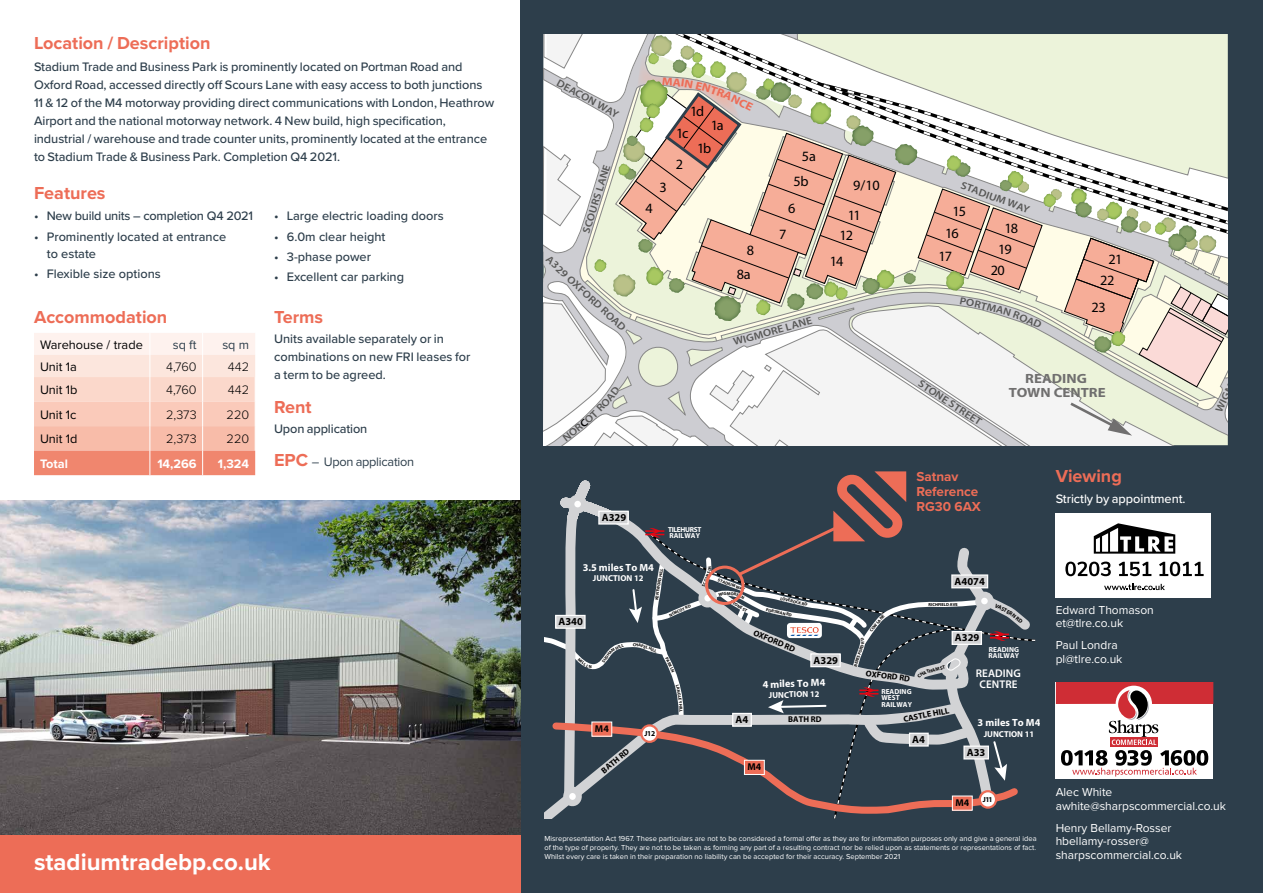
<style>
.page{position:relative;width:1263px;height:893px;background:#fff}
.page>*{position:absolute;margin:0;border:0;box-sizing:border-box;transform-origin:0 0}
.t1{font:700 24px "Proxima Nova";color:#fff}
.t2{font:700 18px "Proxima Nova";color:#ed6d57}
.t3{font:14.25px/22.5px "Myriad Pro";letter-spacing:-.065em;color:#000}
.t4{font:700 13.5px/15px "Proxima Nova";color:#ed6d57}
.t5{font:700 13.35px/14.4px "Myriad Pro";color:#706f6f;text-align:center;scale:1.11 1}
.t6{font:500 12.75px/18px "Proxima Nova";letter-spacing:-.005em;color:#2d3e4b}
.t7{font:12.75px "Proxima Nova";color:#000}
.t8{font:300 12.75px "Proxima Nova";color:#000}
.t9{font:12.75px "Proxima Nova";letter-spacing:-.02em;color:#2d3e4b}
.t10{font:500 12.75px "Proxima Nova";letter-spacing:-.005em;color:#fff}
.t11{font:700 12.75px "Proxima Nova";color:#fff}
.t12{font:12px/13.5px "Proxima Nova";color:#fff}
.t13{font:600 11.1px/11.1px "Myriad Pro";letter-spacing:.01em;color:#fff;text-align:center}
.t14{font:700 10.65px "Myriad Pro";color:#000}
.t15{font:600 10.5px "Myriad Pro";color:#575756;scale:1.11 1}
.t16{font:700 10.5px "Myriad Pro";color:#fff}
.t17{font:700 9.9px "Myriad Pro";color:#000}
.t18{font:700 8.55px "Myriad Pro";color:#fff}
.t19{font:700 8.4px "Myriad Pro";color:#000}
.t20{font:7.5px/9px "Proxima Nova";color:#fff;text-align:justify}
.t21{font:700 7.5px "Myriad Pro";letter-spacing:-.05em;color:#000}
.t22{font:700 7.2px/6.4px "Myriad Pro";letter-spacing:.01em;color:#fff}
.t23{font:700 7.2px/6.4px "Myriad Pro";letter-spacing:-.04em;color:#fff}
.t24{font:700 4.95px "Myriad Pro";color:#000}
.t25{font:700 4.35px "Myriad Pro";letter-spacing:-.01em;color:#000}
.s1{font-weight:700;font-size:18px;color:#ed6d57}
</style>
<div class="page">
<div style="left:520px;top:0;width:743px;height:893px;background:#2d3e4b"></div>
<div style="left:1056px;top:682px;width:157px;height:96px;background:#fff"></div>
<svg style="left:1056px;top:682px;width:157px;height:94px"></svg>
<div style="left:1056px;top:513px;width:155px;height:84px;background:#fff"></div>
<svg style="left:1094px;top:523px;width:81px;height:31px"></svg>
<svg style="left:1065px;top:562px;width:46px;height:14px"></svg>
<svg style="left:1119px;top:562px;width:32px;height:14px"></svg>
<svg style="left:1159px;top:562px;width:44px;height:14px"></svg>
<svg style="left:1104px;top:584px;width:61px;height:6px"></svg>
<img style="left:0;top:500px;width:520px;height:336px">
<div style="left:0;top:836px;width:520px;height:57px;background:#ed6d57"></div>
<svg style="left:34px;top:333px;width:222px;height:142px;background:#f9c9bb"></svg>
<svg style="left:545px;top:471px;width:491px;height:347px"></svg>
<svg style="left:543px;top:34px;width:685px;height:411px;background:#e2dace"></svg>
<h2 class="t2" style="left:34px;top:32px;width:178px">Location / Description</h2>
<p class="t6" style="left:34px;top:57px;width:462px">Stadium Trade and Business Park is prominently located on Portman Road and Oxford Road, accessed directly off Scours Lane with easy access to both junctions 11 &amp; 12 of the M4 motorway providing direct communications with London, Heathrow Airport and the national motorway network. 4 New build, high specification, industrial / warehouse and trade counter units, prominently located at the entrance to Stadium Trade &amp; Business Park. Completion Q4 2021.</p>
<h2 class="t2" style="left:34px;top:182px;width:73px">Features</h2>
<p class="t6" style="left:34px;top:206px;width:221px">• New build units – completion Q4 2021</p>
<p class="t6" style="left:47px;top:227px;width:181px;line-height:17.2px;text-indent:-13px">• Prominently located at entrance to estate</p>
<p class="t6" style="left:34px;top:264px;width:128px">• Flexible size options</p>
<h2 class="t2" style="left:34px;top:306px;width:135px">Accommodation</h2>
<p class="t7" style="left:40px;top:337px;width:104px">Warehouse / trade</p>
<p class="t9" style="left:173px;top:337px;width:25px">sq ft</p>
<p class="t9" style="left:222px;top:337px;width:28px">sq m</p>
<p class="t7" style="left:40px;top:359px;width:38px">Unit 1a</p>
<p class="t8" style="left:166px;top:359px;width:32px">4,760</p>
<p class="t8" style="left:228px;top:359px;width:23px">442</p>
<p class="t7" style="left:40px;top:383px;width:39px">Unit 1b</p>
<p class="t8" style="left:166px;top:383px;width:32px">4,760</p>
<p class="t8" style="left:228px;top:383px;width:23px">442</p>
<p class="t7" style="left:40px;top:407px;width:38px">Unit 1c</p>
<p class="t8" style="left:166px;top:407px;width:32px">2,373</p>
<p class="t8" style="left:227px;top:407px;width:24px">220</p>
<p class="t7" style="left:40px;top:432px;width:39px">Unit 1d</p>
<p class="t8" style="left:166px;top:432px;width:32px">2,373</p>
<p class="t8" style="left:227px;top:432px;width:24px">220</p>
<p class="t11" style="left:40px;top:456px;width:29px">Total</p>
<p class="t11" style="left:157px;top:456px;width:41px">14,266</p>
<p class="t11" style="left:218px;top:456px;width:33px">1,324</p>
<p class="t6" style="left:274px;top:206px;width:171px">• Large electric loading doors</p>
<p class="t6" style="left:274px;top:227px;width:113px">• 6.0m clear height</p>
<p class="t6" style="left:274px;top:247px;width:99px">• 3-phase power</p>
<p class="t6" style="left:274px;top:268px;width:132px">• Excellent car parking</p>
<h2 class="t2" style="left:274px;top:306px;width:51px">Terms</h2>
<p class="t6" style="left:274px;top:329px;width:198px">Units available separately or in combinations on new FRI leases for a term to be agreed.</p>
<h2 class="t2" style="left:274px;top:396px;width:39px">Rent</h2>
<p class="t6" style="left:274px;top:419px;width:95px">Upon application</p>
<p class="t9" style="left:274px;top:455px;width:142px"><span class="s1">EPC</span> – Upon application</p>
<h1 class="t1" style="left:34px;top:848px;width:238px">stadiumtradebp.co.uk</h1>
<p class="t15" style="left:561px;top:76px;width:64px;rotate:29deg">DEACON WAY</p>
<p class="t15" style="left:580px;top:231px;width:65px;rotate:-73deg">SCOURS LANE</p>
<p class="t15" style="left:552px;top:253px;width:96px;rotate:43deg">A329 OXFORD ROAD</p>
<p class="t3" style="left:659px;top:176px;width:9px">3</p>
<p class="t3" style="left:645px;top:197px;width:9px">4</p>
<p class="t3" style="left:690px;top:100px;width:15px">1d</p>
<p class="t3" style="left:676px;top:121px;width:14px">1c</p>
<p class="t3" style="left:676px;top:153px;width:9px">2</p>
<p class="t3" style="left:697px;top:114px;width:28px;text-indent:14px">1a<br>1b</p>
<p class="t3" style="left:747px;top:239px;width:9px">8</p>
<p class="t3" style="left:737px;top:263px;width:16px">8a</p>
<p class="t3" style="left:802px;top:145px;width:16px">5a</p>
<p class="t3" style="left:793px;top:170px;width:17px">5b</p>
<p class="t3" style="left:788px;top:196px;width:9px">6</p>
<p class="t3" style="left:779px;top:223px;width:9px">7</p>
<p class="t15" style="left:732px;top:336px;width:75px;rotate:-16deg">WIGMORE LANE</p>
<p class="t3" style="left:853px;top:174px;width:28px">9/10</p>
<p class="t3" style="left:848px;top:204px;width:15px">11</p>
<p class="t15" style="left:963px;top:179px;width:67px;rotate:20deg">STADIUM WAY</p>
<p class="t3" style="left:952px;top:200px;width:15px">15</p>
<p class="t3" style="left:1004px;top:217px;width:15px">18</p>
<p class="t3" style="left:998px;top:238px;width:15px">19</p>
<p class="t3" style="left:991px;top:258px;width:16px">20</p>
<p class="t3" style="left:945px;top:222px;width:15px">16</p>
<p class="t3" style="left:839px;top:224px;width:15px">12</p>
<p class="t3" style="left:938px;top:244px;width:15px">17</p>
<p class="t3" style="left:830px;top:250px;width:15px">14</p>
<p class="t3" style="left:1100px;top:249px;width:24px;line-height:21.1px;text-align:center">21<br>22</p>
<p class="t15" style="left:923px;top:377px;width:68px;rotate:33deg">STONE STREET</p>
<p class="t3" style="left:1091px;top:296px;width:16px">23</p>
<p class="t5" style="left:1009px;top:371px;width:89px">READING<br>TOWN CENTRE</p>
<p class="t14" style="left:602px;top:511px;width:26px">A329</p>
<p class="t16" style="left:583px;top:561px;width:73px">3.5 miles To M4</p>
<p class="t18" style="left:593px;top:573px;width:52px">JUNCTION 12</p>
<p class="t23" style="left:668px;top:526px;width:35px">TILEHURST<br>RAILWAY</p>
<p class="t25" style="left:719px;top:577px;width:30px;rotate:21deg">STADIUM WAY</p>
<p class="t4" style="left:916px;top:469px;width:66px">Satnav<br>Reference<br>RG30 6AX</p>
<p class="t14" style="left:955px;top:574px;width:32px">A4074</p>
<h2 class="t2" style="left:1056px;top:466px;width:68px">Viewing</h2>
<p class="t10" style="left:1056px;top:489px;width:131px">Strictly by appointment.</p>
<p class="t14" style="left:558px;top:615px;width:26px">A340</p>
<p class="t25" style="left:589px;top:664px;width:4px">N</p>
<p class="t25" style="left:669px;top:656px;width:18px;rotate:65deg">PARK LN</p>
<p class="t17" style="left:595px;top:722px;width:15px">M4</p>
<p class="t19" style="left:599px;top:767px;width:35px;rotate:-39deg">BATH RD</p>
<p class="t21" style="left:644px;top:728px;width:12px">J12</p>
<p class="t25" style="left:781px;top:595px;width:29px;rotate:14deg">LOVEROCK RD</p>
<p class="t25" style="left:739px;top:603px;width:12px;rotate:29deg">NE ST</p>
<p class="t25" style="left:928px;top:602px;width:14px">RICHFI</p>
<p class="t25" style="left:941px;top:602px;width:13px;rotate:-1deg">ELD A</p>
<p class="t25" style="left:766px;top:607px;width:28px;rotate:12deg">PORTMAN RD</p>
<p class="t19" style="left:756px;top:627px;width:46px;rotate:23deg">OXFORD RD</p>
<p class="t14" style="left:955px;top:631px;width:26px">A329</p>
<p class="t22" style="left:988px;top:646px;width:32px">READING<br>RAILWAY</p>
<p class="t14" style="left:814px;top:653px;width:26px">A329</p>
<p class="t24" style="left:931px;top:667px;width:15px;rotate:-14deg">AM ST</p>
<p class="t13" style="left:976px;top:667px;width:47px">READING<br>CENTRE</p>
<p class="t19" style="left:867px;top:667px;width:46px;rotate:8deg">OXFORD RD</p>
<p class="t16" style="left:762px;top:677px;width:64px;rotate:-2deg">4 miles To M4</p>
<p class="t18" style="left:769px;top:690px;width:52px;rotate:-2deg">JUNCTION 12</p>
<p class="t22" style="left:881px;top:688px;width:32px">READING<br>WEST<br>RAILWAY</p>
<p class="t19" style="left:788px;top:714px;width:35px;rotate:-1deg">BATH RD</p>
<p class="t19" style="left:902px;top:714px;width:48px;rotate:-11deg">CASTLE HILL</p>
<p class="t14" style="left:735px;top:713px;width:14px">A4</p>
<p class="t16" style="left:977px;top:716px;width:64px">3 miles To M4</p>
<p class="t18" style="left:984px;top:728px;width:52px">JUNCTION 11</p>
<p class="t14" style="left:912px;top:732px;width:14px">A4</p>
<p class="t17" style="left:747px;top:761px;width:15px">M4</p>
<p class="t14" style="left:967px;top:745px;width:20px">A33</p>
<p class="t17" style="left:955px;top:796px;width:15px">M4</p>
<p class="t21" style="left:983px;top:794px;width:11px">J11</p>
<p class="t20" style="left:544px;top:834px;width:494px">Misrepresentation Act 1967. These particulars are not to be considered a formal offer as they are for information purposes only and give a general idea of the type of property. They are not to be taken as forming any part of a resulting contract nor be relied upon as statements or representations of fact.<br>Whilst every care is taken in their preparation no liability can be accepted for their accuracy. September 2021</p>
<p class="t12" style="left:1056px;top:603px;width:100px">Edward Thomason et@tlre.co.uk</p>
<p class="t12" style="left:1056px;top:639px;width:68px">Paul Londra pl@tlre.co.uk</p>
<p class="t12" style="left:1056px;top:786px;width:172px">Alec White awhite@sharpscommercial.co.uk</p>
<p class="t12" style="left:1056px;top:821px;width:128px">Henry Bellamy-Rosser hbellamy-rosser@ sharpscommercial.co.uk</p>
</div>
